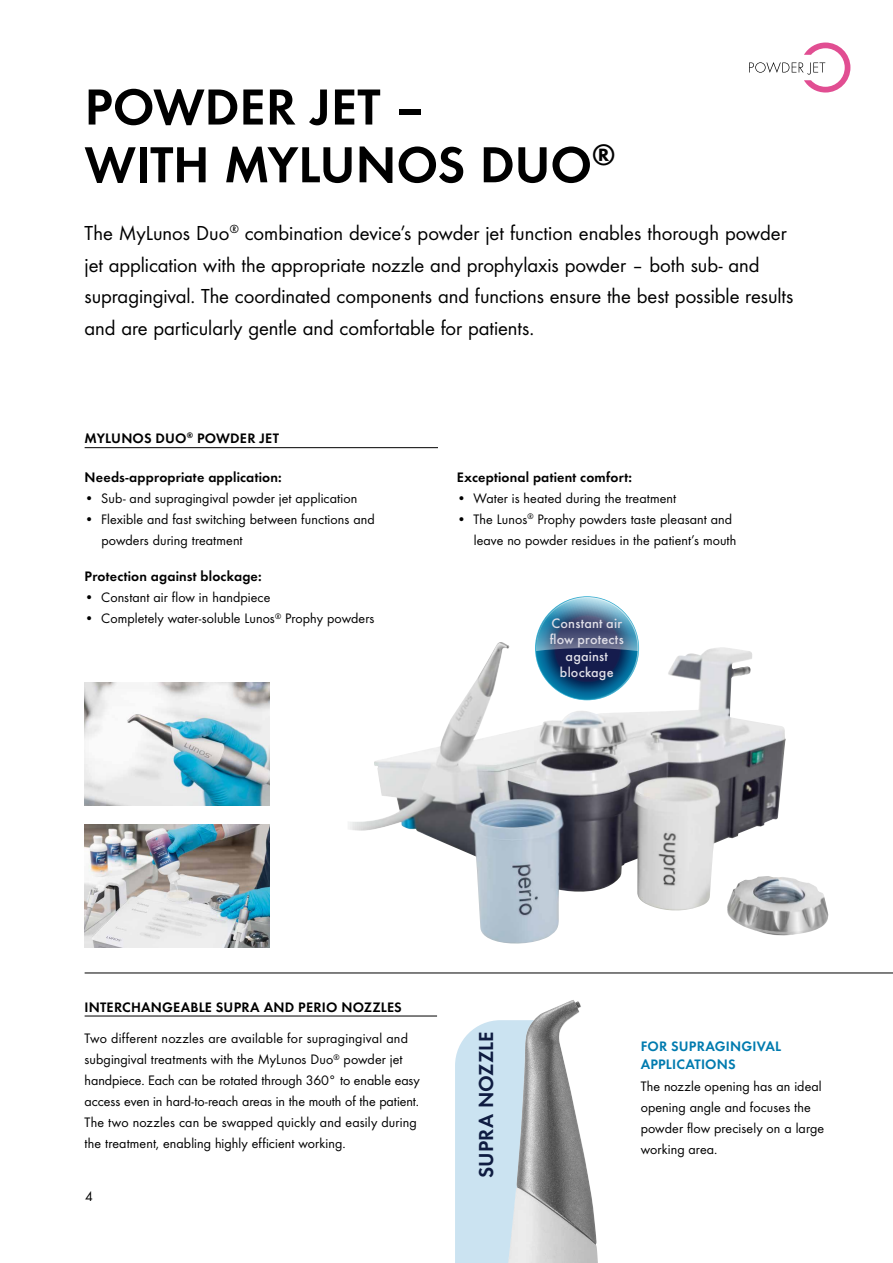
<style>
.page{position:relative;width:893px;height:1263px;background:#fff}
.page>*{position:absolute;margin:0;border:0;box-sizing:border-box;transform-origin:0 0}
.t1{font:52.5px/57.8px "Futura Dem";letter-spacing:-.005em;color:#000}
.t2{font:21px/31.5px "Futura Boo";color:#000}
.t3{font:21px "Futura Dem";color:#0f1c41}
.t4{font:14.25px/21px "Futura Boo";letter-spacing:.005em;color:#000}
.t5{font:14.25px "Futura Dem";letter-spacing:.01em;color:#000}
.t6{font:500 14.25px/16.5px "Futura";letter-spacing:.015em;color:#dfdee7;text-align:center}
.t7{font:14.25px/18px "Futura Dem";letter-spacing:.01em;color:#007baf}
</style>
<div class="page">
<svg style="left:536px;top:597px;width:102px;height:45px"></svg>
<div style="left:455px;top:1020px;width:53px;height:243px;background:#cbe3f1"></div>
<img style="left:508px;top:1000px;width:90px;height:263px">
<hr style="left:85px;top:973px;width:808px;height:1px;background:#000">
<img style="left:348px;top:642px;width:438px;height:302px">
<img style="left:85px;top:825px;width:185px;height:122px">
<img style="left:85px;top:682px;width:185px;height:123px">
<hr style="left:85px;top:447px;width:353px;height:1px;background:#000">
<hr style="left:85px;top:1016px;width:352px;height:1px;background:#000">
<svg style="left:749px;top:43px;width:101px;height:50px"></svg>
<h1 class="t1" style="left:85px;top:74px;width:532px">POWDER JET –<br>WITH MYLUNOS DUO<sup>®</sup></h1>
<p class="t2" style="left:85px;top:216px;width:710px">The MyLunos Duo<sup>®</sup> combination device’s powder jet function enables thorough powder jet application with the appropriate nozzle and prophylaxis powder – both sub- and supragingival. The coordinated components and functions ensure the best possible results and are particularly gentle and comfortable for patients.</p>
<p class="t5" style="left:85px;top:428px;width:196px">MYLUNOS DUO<sup>®</sup> POWDER JET</p>
<p class="t5" style="left:85px;top:467px;width:198px">Needs-appropriate application:</p>
<p class="t4" style="left:85px;top:487px;width:274px">• Sub- and supragingival powder jet application</p>
<p class="t4" style="left:101px;top:508px;width:275px;text-indent:-17px">• Flexible and fast switching between functions and powders during treatment</p>
<p class="t5" style="left:85px;top:565px;width:178px">Protection against blockage:</p>
<p class="t4" style="left:85px;top:586px;width:187px">• Constant air flow in handpiece</p>
<p class="t4" style="left:85px;top:607px;width:291px">• Completely water-soluble Lunos<sup>®</sup> Prophy powders</p>
<p class="t5" style="left:457px;top:467px;width:177px">Exceptional patient comfort:</p>
<p class="t4" style="left:457px;top:487px;width:221px">• Water is heated during the treatment</p>
<p class="t4" style="left:457px;top:508px;width:281px;text-align:right">• The Lunos<sup>®</sup> Prophy powders taste pleasant and leave no powder residues in the patient’s mouth</p>
<p class="t6" style="left:550px;top:613px;width:76px">Constant air flow protects against blockage</p>
<p class="t5" style="left:85px;top:996px;width:319px">INTERCHANGEABLE SUPRA AND PERIO NOZZLES</p>
<p class="t4" style="left:85px;top:1027px;width:337px">Two different nozzles are available for supragingival and subgingival treatments with the MyLunos Duo<sup>®</sup> powder jet handpiece. Each can be rotated through 360° to enable easy access even in hard-to-reach areas in the mouth of the patient.<br>The two nozzles can be swapped quickly and easily during the treatment, enabling highly efficient working.</p>
<p class="t4" style="left:85px;top:1185px;width:9px">4</p>
<h2 class="t3" style="left:471px;top:1178px;width:148px;rotate:-90deg">SUPRA NOZZLE</h2>
<p class="t7" style="left:641px;top:1036px;width:142px">FOR SUPRAGINGIVAL<br>APPLICATIONS</p>
<p class="t4" style="left:641px;top:1075px;width:185px">The nozzle opening has an ideal opening angle and focuses the powder flow precisely on a large working area.</p>
</div>
